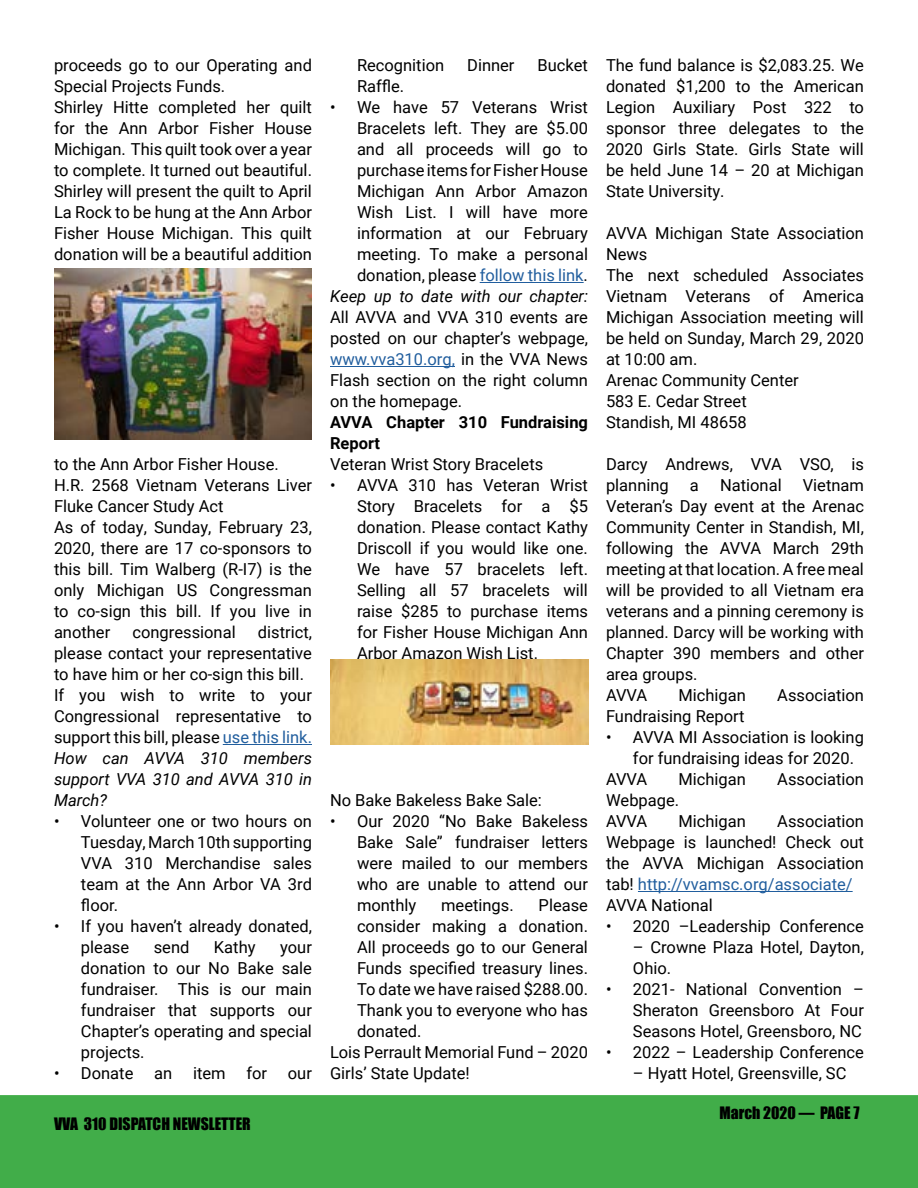
<style>
.page{position:relative;width:918px;height:1188px;background:#fff}
.page>*{position:absolute;margin:0;border:0;box-sizing:border-box;transform-origin:0 0}
.t1{font:16.5px/21px "Roboto";color:#000}
.t2{font:700 16.5px/21px "Roboto";color:#000}
.t3{font:15.75px "Impact";color:#000}
.s1{color:#215e9e}
.s2{font-style:italic}
</style>
<div class="page">
<div style="left:0;top:1095px;width:918px;height:93px;background:#41ad49"></div>
<hr style="left:223px;top:744px;width:89px;height:1px;background:#215e9e">
<hr style="left:480px;top:282px;width:104px;height:1px;background:#215e9e">
<hr style="left:330px;top:366px;width:125px;height:1px;background:#215e9e">
<hr style="left:638px;top:891px;width:215px;height:1px;background:#215e9e">
<img style="left:330px;top:660px;width:258px;height:84px">
<img style="left:54px;top:268px;width:258px;height:172px">
<p class="t1" style="left:54px;top:54px;width:260px">proceeds go to our Operating and Special Projects Funds.<br>Shirley Hitte completed her quilt for the Ann Arbor Fisher House Michigan. This quilt took over a year to complete. It turned out beautiful.<br>Shirley will present the quilt to April La Rock to be hung at the Ann Arbor Fisher House Michigan. This quilt donation will be a beautiful addition</p>
<p class="t1" style="left:54px;top:453px;width:260px">to the Ann Arbor Fisher House.<br>H.R. 2568 Vietnam Veterans Liver<br>Fluke Cancer Study Act<br>As of today, Sunday, February 23,<br>2020, there are 17 co-sponsors to this bill. Tim Walberg (R-I7) is the only Michigan US Congressman to co-sign this bill. If you live in another</p>
<p class="t1" style="left:54px;top:621px;width:260px;text-indent:204px">district, please contact your representative to have him or her co-sign this bill.<br>If you wish to write to your<br>Congressional representative to support this bill, please <span class="s1">use this link.<br></span><span class="s2">How can AVVA 310 members support VVA 310 and AVVA 310 in<br>March?</span></p>
<p class="t1" style="left:81px;top:810px;width:233px;text-align:justify;text-indent:-27px">• Volunteer one or two hours on Tuesday, March 10th supporting VVA 310 Merchandise sales team at the Ann Arbor VA 3rd floor.</p>
<p class="t1" style="left:81px;top:915px;width:233px;text-indent:-27px">• If you haven’t already donated, please</p>
<p class="t1" style="left:132px;top:621px;width:105px">congressional</p>
<p class="t1" style="left:154px;top:936px;width:37px">send</p>
<p class="t1" style="left:214px;top:936px;width:43px">Kathy</p>
<p class="t1" style="left:81px;top:936px;width:233px;text-align:justify;text-indent:199px">your donation to our No Bake sale fundraiser. This is our main fundraiser that supports our Chapter’s operating and special projects.</p>
<p class="t1" style="left:54px;top:1062px;width:81px">• Donate</p>
<p class="t1" style="left:154px;top:1062px;width:20px">an</p>
<p class="t1" style="left:193px;top:1062px;width:34px">item</p>
<p class="t1" style="left:246px;top:1062px;width:22px">for</p>
<p class="t1" style="left:288px;top:1062px;width:26px">our</p>
<p class="t3" style="left:54px;top:1112px;width:198px">VVA 310 DISPATCH NEWSLETTER</p>
<p class="t1" style="left:357px;top:54px;width:89px">Recognition</p>
<p class="t1" style="left:467px;top:54px;width:49px">Dinner</p>
<p class="t1" style="left:538px;top:54px;width:52px">Bucket</p>
<p class="t1" style="left:357px;top:75px;width:49px">Raffle.</p>
<p class="t1" style="left:330px;top:96px;width:260px;text-align:right">• We have 57 Veterans Wrist<br>Bracelets left. They are $5.00 and all proceeds will go to purchase items for Fisher House<br>Michigan Ann Arbor Amazon<br>Wish List. I will have more information at our February meeting. To make a personal donation, please <span class="s1">follow this link</span>.<br><span class="s2">Keep up to date with our chapter:</span></p>
<p class="t1" style="left:330px;top:306px;width:260px;text-align:justify">All AVVA and VVA 310 events are posted on our chapter’s webpage, <span class="s1">www.vva310.org,</span> in the VVA News Flash section on the right column on the homepage.</p>
<p class="t2" style="left:330px;top:411px;width:260px">AVVA Chapter 310 Fundraising<br>Report</p>
<p class="t1" style="left:330px;top:453px;width:215px">Veteran Wrist Story Bracelets</p>
<p class="t1" style="left:357px;top:474px;width:233px;text-align:justify;text-indent:-27px">• AVVA 310 has Veteran Wrist Story Bracelets for a $5 donation. Please contact Kathy Driscoll if you would like one.<br>We have 57 bracelets left.<br>Selling all 57 bracelets will raise $285 to purchase items for Fisher House Michigan Ann Arbor Amazon Wish List.</p>
<p class="t1" style="left:330px;top:789px;width:213px">No Bake Bakeless Bake Sale:</p>
<p class="t1" style="left:357px;top:810px;width:233px;text-align:justify;text-indent:-27px">• Our 2020 “No Bake Bakeless Bake Sale” fundraiser letters were mailed to our members who are unable to attend our monthly</p>
<p class="t1" style="left:441px;top:894px;width:74px">meetings.</p>
<p class="t1" style="left:539px;top:894px;width:51px">Please</p>
<p class="t1" style="left:357px;top:915px;width:233px">consider making a donation.</p>
<p class="t1" style="left:357px;top:936px;width:233px">All proceeds go to our General</p>
<p class="t1" style="left:357px;top:957px;width:233px">Funds specified treasury lines.</p>
<p class="t1" style="left:357px;top:978px;width:233px">To date we have raised $288.00.</p>
<p class="t1" style="left:357px;top:999px;width:232px">Thank you to everyone who has</p>
<p class="t1" style="left:357px;top:1020px;width:66px">donated.</p>
<p class="t1" style="left:330px;top:1041px;width:260px">Lois Perrault Memorial Fund – 2020</p>
<p class="t1" style="left:330px;top:1062px;width:141px">Girls’ State Update!</p>
<p class="t1" style="left:606px;top:54px;width:260px;text-align:justify">The fund balance is $2,083.25. We donated $1,200 to the American Legion Auxiliary Post 322 to sponsor three delegates to the 2020 Girls State. Girls State will be held June 14 – 20 at Michigan State University.</p>
<p class="t1" style="left:606px;top:222px;width:260px">AVVA Michigan State Association<br>News<br>The next scheduled Associates<br>Vietnam Veterans of America<br>Michigan Association meeting will be held on Sunday, March 29, 2020 at 10:00 am.<br>Arenac Community Center<br>583 E. Cedar Street<br>Standish, MI 48658</p>
<p class="t1" style="left:606px;top:453px;width:260px">Darcy Andrews, VVA VSO, is planning</p>
<p class="t1" style="left:690px;top:474px;width:10px">a</p>
<p class="t1" style="left:720px;top:474px;width:63px">National</p>
<p class="t1" style="left:606px;top:474px;width:260px;text-indent:197px">Vietnam<br>Veteran’s Day event at the Arenac<br>Community Center in Standish, MI, following the AVVA March 29th meeting at that location. A free meal will be provided to all Vietnam era veterans and a pinning ceremony is planned. Darcy will be working with<br>Chapter 390 members and other area groups.<br>AVVA</p>
<p class="t1" style="left:679px;top:684px;width:69px">Michigan</p>
<p class="t1" style="left:777px;top:684px;width:88px">Association</p>
<p class="t1" style="left:606px;top:705px;width:140px">Fundraising Report</p>
<p class="t1" style="left:606px;top:726px;width:260px">• AVVA MI Association is looking</p>
<p class="t1" style="left:633px;top:747px;width:223px">for fundraising ideas for 2020.</p>
<p class="t1" style="left:606px;top:768px;width:43px">AVVA</p>
<p class="t1" style="left:679px;top:768px;width:69px">Michigan</p>
<p class="t1" style="left:777px;top:768px;width:88px">Association</p>
<p class="t1" style="left:606px;top:789px;width:75px">Webpage.<br>AVVA</p>
<p class="t1" style="left:679px;top:810px;width:69px">Michigan</p>
<p class="t1" style="left:606px;top:810px;width:260px;text-indent:171px">Association<br>Webpage is launched! Check out the AVVA Michigan Association tab! <span class="s1">http://vvamsc.org/associate/<br></span>AVVA National</p>
<p class="t1" style="left:606px;top:915px;width:259px">• 2020 –Leadership Conference</p>
<p class="t1" style="left:633px;top:936px;width:233px">– Crowne Plaza Hotel, Dayton,<br>Ohio.</p>
<p class="t1" style="left:633px;top:978px;width:232px;text-align:justify;text-indent:-27px">• 2021- National Convention – Sheraton Greensboro At Four Seasons Hotel, Greensboro, NC</p>
<p class="t1" style="left:606px;top:1041px;width:259px">• 2022 – Leadership Conference</p>
<p class="t1" style="left:633px;top:1062px;width:215px">– Hyatt Hotel, Greensville, SC</p>
<p class="t3" style="left:720px;top:1100px;width:142px">March 2020 — PAGE 7</p>
</div>
